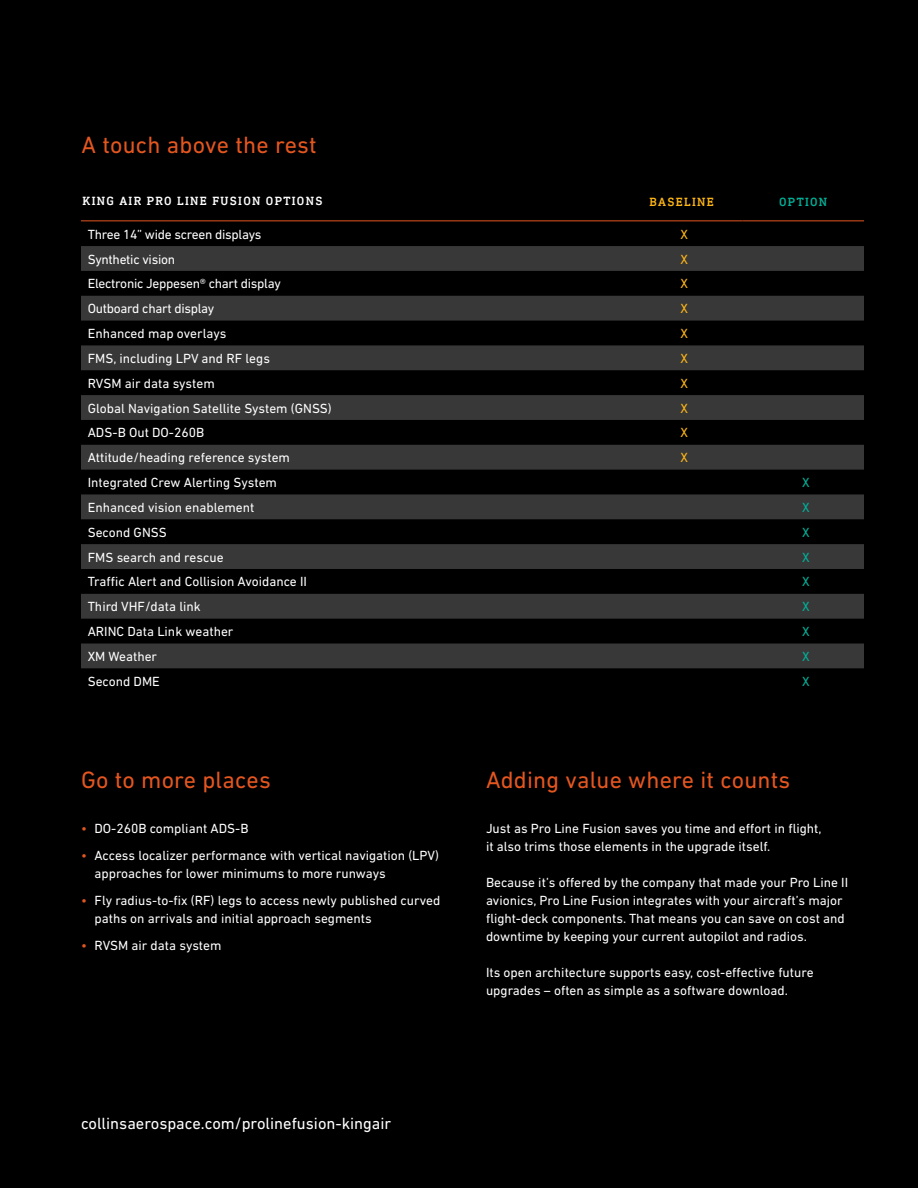
<style>
.page{position:relative;width:918px;height:1188px;background:#000}
.page>*{position:absolute;margin:0;border:0;box-sizing:border-box;transform-origin:0 0}
.t1{font:24px "DIN Next LT Pro";letter-spacing:.01em;color:#e45620}
.t2{font:16.5px "DIN Next LT Pro";color:#fff}
.t3{font:13.5px/18px "DIN Next LT Pro";color:#fff}
.t4{font:13.5px "DIN Next LT Pro";letter-spacing:-.02em;color:#fff}
.t5{font:13.5px "DIN Next LT Pro";color:#fcb515}
.t6{font:13.5px "DIN Next LT Pro";color:#00b098}
.t7{font:500 12px "DIN Next Slab Pro";letter-spacing:.11em;color:#fff}
.t8{font:500 12px "DIN Next Slab Pro";letter-spacing:.11em;color:#fcb515}
.t9{font:500 12px "DIN Next Slab Pro";letter-spacing:.11em;color:#00b098}
.s1{color:#e45620}
</style>
<div class="page">
<svg style="left:81px;top:246px;width:783px;height:422px;fill:#383839"></svg>
<hr style="left:81px;top:220px;width:540px;height:1px;background:#e45620">
<hr style="left:621px;top:220px;width:121px;height:1px;background:#e45620">
<hr style="left:742px;top:220px;width:122px;height:1px;background:#e45620">
<h1 class="t1" style="left:82px;top:131px;width:237px">A touch above the rest</h1>
<p class="t7" style="left:82px;top:194px;width:242px">KING AIR PRO LINE FUSION OPTIONS</p>
<p class="t8" style="left:650px;top:195px;width:66px">BASELINE</p>
<p class="t9" style="left:779px;top:195px;width:50px">OPTION</p>
<p class="t4" style="left:88px;top:226px;width:175px">Three 14” wide screen displays</p>
<p class="t5" style="left:681px;top:226px;width:9px">X</p>
<p class="t4" style="left:88px;top:251px;width:89px">Synthetic vision</p>
<p class="t5" style="left:681px;top:251px;width:9px">X</p>
<p class="t4" style="left:88px;top:276px;width:195px">Electronic Jeppesen® chart display</p>
<p class="t5" style="left:681px;top:276px;width:9px">X</p>
<p class="t4" style="left:88px;top:301px;width:128px">Outboard chart display</p>
<p class="t5" style="left:681px;top:301px;width:9px">X</p>
<p class="t3" style="left:88px;top:324px;width:140px">Enhanced map overlays</p>
<p class="t5" style="left:681px;top:326px;width:9px">X</p>
<p class="t3" style="left:88px;top:349px;width:184px">FMS, including LPV and RF legs</p>
<p class="t5" style="left:681px;top:351px;width:9px">X</p>
<p class="t3" style="left:88px;top:374px;width:129px">RVSM air data system</p>
<p class="t5" style="left:681px;top:375px;width:9px">X</p>
<p class="t3" style="left:88px;top:399px;width:246px">Global Navigation Satellite System (GNSS)</p>
<p class="t5" style="left:681px;top:400px;width:9px">X</p>
<p class="t3" style="left:88px;top:424px;width:118px">ADS-B Out DO-260B</p>
<p class="t5" style="left:681px;top:425px;width:9px">X</p>
<p class="t3" style="left:88px;top:449px;width:204px">Attitude/heading reference system</p>
<p class="t5" style="left:681px;top:450px;width:9px">X</p>
<p class="t3" style="left:88px;top:473px;width:191px">Integrated Crew Alerting System</p>
<p class="t6" style="left:802px;top:475px;width:9px">X</p>
<p class="t3" style="left:88px;top:498px;width:168px">Enhanced vision enablement</p>
<p class="t6" style="left:802px;top:500px;width:9px">X</p>
<p class="t3" style="left:88px;top:523px;width:81px">Second GNSS</p>
<p class="t6" style="left:802px;top:524px;width:9px">X</p>
<p class="t3" style="left:88px;top:548px;width:137px">FMS search and rescue</p>
<p class="t6" style="left:802px;top:549px;width:9px">X</p>
<p class="t3" style="left:88px;top:573px;width:221px">Traffic Alert and Collision Avoidance II</p>
<p class="t6" style="left:802px;top:574px;width:9px">X</p>
<p class="t3" style="left:88px;top:598px;width:115px">Third VHF/data link</p>
<p class="t6" style="left:802px;top:599px;width:9px">X</p>
<p class="t3" style="left:88px;top:622px;width:147px">ARINC Data Link weather</p>
<p class="t6" style="left:802px;top:624px;width:9px">X</p>
<p class="t3" style="left:88px;top:647px;width:71px">XM Weather</p>
<p class="t6" style="left:802px;top:649px;width:9px">X</p>
<p class="t3" style="left:88px;top:672px;width:74px">Second DME</p>
<p class="t6" style="left:802px;top:673px;width:9px">X</p>
<h1 class="t1" style="left:81px;top:766px;width:191px">Go to more places</h1>
<p class="t3" style="left:81px;top:819px;width:169px"><span class="s1">•</span> DO-260B compliant ADS-B</p>
<p class="t3" style="left:94px;top:846px;width:346px;text-indent:-14px"><span class="s1">•</span> Access localizer performance with vertical navigation (LPV) approaches for lower minimums to more runways</p>
<p class="t3" style="left:94px;top:891px;width:347px;text-indent:-14px"><span class="s1">•</span> Fly radius-to-fix (RF) legs to access newly published curved paths on arrivals and initial approach segments</p>
<p class="t3" style="left:81px;top:936px;width:142px"><span class="s1">•</span> RVSM air data system</p>
<h1 class="t1" style="left:486px;top:766px;width:306px">Adding value where it counts</h1>
<p class="t3" style="left:486px;top:819px;width:337px">Just as Pro Line Fusion saves you time and effort in flight, it also trims those elements in the upgrade itself.</p>
<p class="t3" style="left:486px;top:873px;width:364px">Because it’s offered by the company that made your Pro Line II avionics, Pro Line Fusion integrates with your aircraft’s major flight-deck components. That means you can save on cost and downtime by keeping your current autopilot and radios.</p>
<p class="t3" style="left:486px;top:963px;width:329px">Its open architecture supports easy, cost-effective future upgrades – often as simple as a software download.</p>
<p class="t2" style="left:81px;top:1114px;width:312px">collinsaerospace.com/prolinefusion-kingair</p>
</div>
